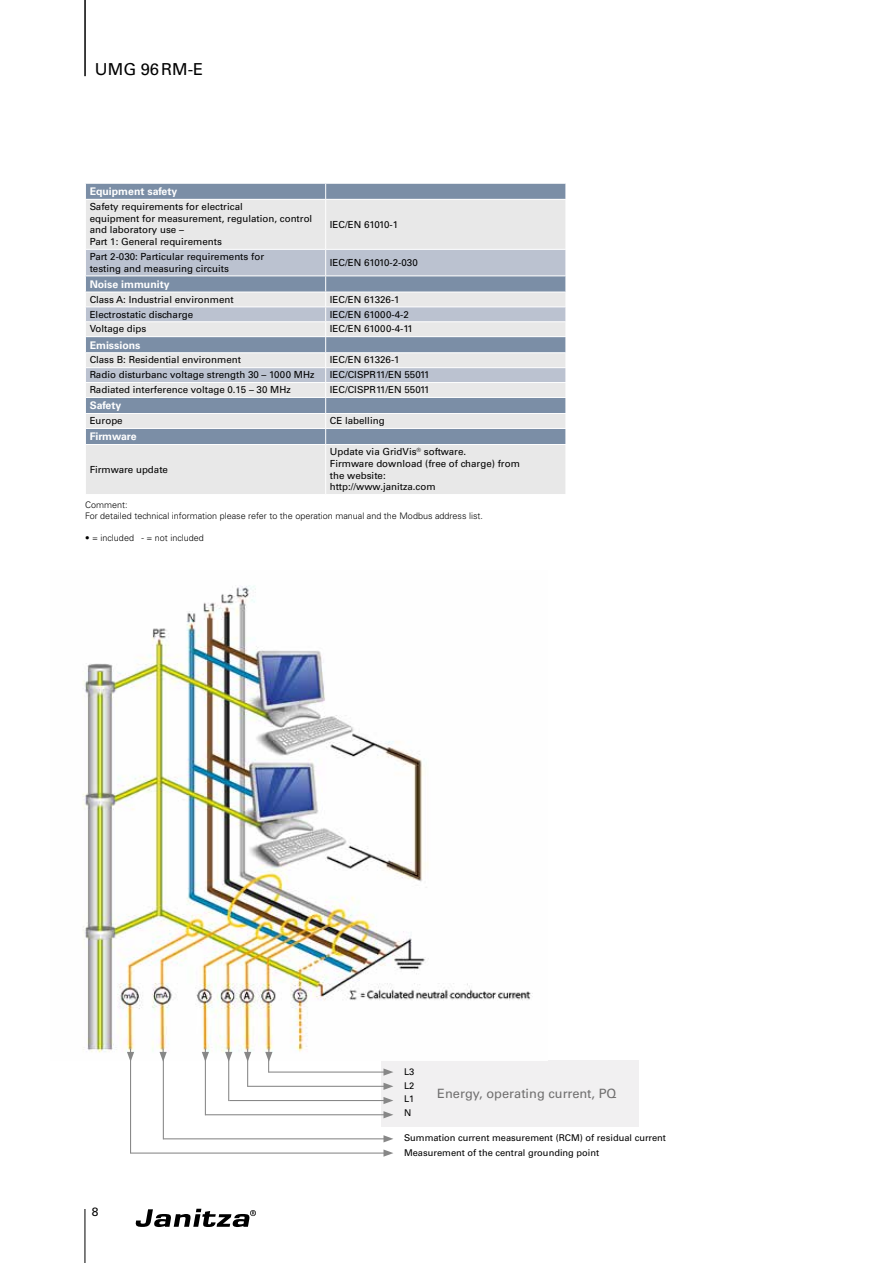
<style>
.page{position:relative;width:893px;height:1263px;background:#fff}
.page>*{position:absolute;margin:0;border:0;box-sizing:border-box;transform-origin:0 0}
.t1{font:16.5px "Univers LT Std";color:#000}
.t2{font:12.9px "Univers LT Std";color:#706f6f}
.t3{font:12px "Univers LT Std";color:#000}
.t4{font:700 10.5px "Univers LT Std";color:#fff}
.t5{font:9.75px/11.7px "Univers LT Std";color:#000}
.t6{font:9.3px/13.6px "Univers LT Std";color:#000}
.t7{font:300 9px/10.8px "Univers LT Std";color:#000}
</style>
<div class="page">
<svg style="left:136px;top:1209px;width:120px;height:18px"></svg>
<hr style="left:85px;top:1209px;width:1px;height:54px;background:#000">
<hr style="left:84px;top:0;width:2px;height:76px;background:#000">
<svg style="left:86px;top:184px;width:480px;height:15px;background:#7c8fa7"></svg>
<svg style="left:86px;top:200px;width:480px;height:294px;background:#d3d6db"></svg>
<svg style="left:86px;top:250px;width:480px;height:132px;background:#bbc3ce"></svg>
<hr style="left:326px;top:249px;width:240px;height:1px;background:#fff">
<hr style="left:85px;top:292px;width:241px;height:1px;background:#fff">
<hr style="left:326px;top:292px;width:240px;height:1px;background:#fff">
<hr style="left:85px;top:336px;width:241px;height:1px;background:#fff">
<hr style="left:326px;top:336px;width:240px;height:1px;background:#fff">
<hr style="left:85px;top:306px;width:241px;height:1px;background:#fff">
<hr style="left:326px;top:306px;width:240px;height:1px;background:#fff">
<hr style="left:85px;top:321px;width:241px;height:1px;background:#fff">
<hr style="left:326px;top:321px;width:240px;height:1px;background:#fff">
<hr style="left:85px;top:413px;width:241px;height:1px;background:#fff">
<hr style="left:326px;top:413px;width:240px;height:1px;background:#fff">
<hr style="left:85px;top:428px;width:241px;height:1px;background:#fff">
<hr style="left:326px;top:428px;width:240px;height:1px;background:#fff">
<hr style="left:85px;top:444px;width:241px;height:1px;background:#fff">
<hr style="left:326px;top:444px;width:240px;height:1px;background:#fff">
<hr style="left:85px;top:249px;width:241px;height:1px;background:#fff">
<hr style="left:85px;top:276px;width:241px;height:1px;background:#fff">
<hr style="left:326px;top:276px;width:240px;height:1px;background:#fff">
<hr style="left:85px;top:367px;width:241px;height:1px;background:#fff">
<hr style="left:326px;top:367px;width:240px;height:1px;background:#fff">
<hr style="left:85px;top:382px;width:241px;height:1px;background:#fff">
<hr style="left:326px;top:382px;width:240px;height:1px;background:#fff">
<hr style="left:85px;top:397px;width:241px;height:1px;background:#fff">
<hr style="left:326px;top:397px;width:240px;height:1px;background:#fff">
<hr style="left:85px;top:352px;width:241px;height:1px;background:#fff">
<hr style="left:326px;top:352px;width:240px;height:1px;background:#fff">
<svg style="left:325px;top:184px;width:1px;height:15px"></svg>
<hr style="left:325px;top:200px;width:1px;height:49px;background:#fff">
<svg style="left:325px;top:250px;width:1px;height:194px"></svg>
<hr style="left:325px;top:445px;width:1px;height:49px;background:#fff">
<div style="left:381px;top:1060px;width:257px;height:67px;background:#f1f0f1"></div>
<img style="left:82px;top:585px;width:451px;height:468px">
<svg style="left:244px;top:1048px;width:7px;height:14px"></svg>
<svg style="left:225px;top:1048px;width:7px;height:14px"></svg>
<svg style="left:202px;top:1048px;width:7px;height:14px"></svg>
<svg style="left:160px;top:1048px;width:7px;height:14px"></svg>
<svg style="left:127px;top:1048px;width:7px;height:14px"></svg>
<hr style="left:269px;top:1071px;width:117px;height:1px;background:#878787">
<svg style="left:383px;top:1068px;width:10px;height:8px"></svg>
<hr style="left:248px;top:1086px;width:138px;height:1px;background:#878787">
<svg style="left:383px;top:1083px;width:10px;height:7px"></svg>
<hr style="left:229px;top:1100px;width:157px;height:1px;background:#878787">
<svg style="left:383px;top:1097px;width:10px;height:7px"></svg>
<hr style="left:205px;top:1114px;width:181px;height:1px;background:#878787">
<svg style="left:383px;top:1111px;width:10px;height:7px"></svg>
<hr style="left:163px;top:1138px;width:223px;height:1px;background:#878787">
<svg style="left:383px;top:1135px;width:10px;height:7px"></svg>
<hr style="left:130px;top:1152px;width:256px;height:1px;background:#878787">
<svg style="left:383px;top:1149px;width:10px;height:8px"></svg>
<hr style="left:130px;top:1056px;width:1px;height:97px;background:#878787">
<hr style="left:163px;top:1056px;width:1px;height:83px;background:#878787">
<hr style="left:205px;top:1056px;width:1px;height:59px;background:#878787">
<hr style="left:228px;top:1056px;width:1px;height:45px;background:#878787">
<hr style="left:247px;top:1056px;width:1px;height:31px;background:#878787">
<svg style="left:265px;top:1048px;width:7px;height:24px"></svg>
<hr style="left:892px;top:625px;width:1px;height:40px;background:#000">
<h1 class="t1" style="left:95px;top:60px;width:110px">UMG 96 RM-E</h1>
<p class="t4" style="left:90px;top:185px;width:89px">Equipment safety</p>
<p class="t5" style="left:90px;top:201px;width:224px">Safety requirements for electrical<br>equipment for measurement, regulation, control and laboratory use –<br>Part 1: General requirements</p>
<p class="t5" style="left:330px;top:218px;width:70px">IEC/EN 61010-1</p>
<p class="t5" style="left:90px;top:251px;width:176px">Part 2-030: Particular requirements for testing and measuring circuits</p>
<p class="t5" style="left:330px;top:257px;width:89px">IEC/EN 61010-2-030</p>
<p class="t4" style="left:90px;top:278px;width:81px">Noise immunity</p>
<p class="t5" style="left:90px;top:293px;width:145px">Class A: Industrial environment</p>
<p class="t5" style="left:330px;top:293px;width:71px">IEC/EN 61326-1</p>
<p class="t5" style="left:90px;top:308px;width:105px">Electrostatic discharge</p>
<p class="t5" style="left:330px;top:308px;width:80px">IEC/EN 61000-4-2</p>
<p class="t5" style="left:90px;top:323px;width:58px">Voltage dips</p>
<p class="t5" style="left:330px;top:323px;width:84px">IEC/EN 61000-4-11</p>
<p class="t4" style="left:90px;top:339px;width:52px">Emissions</p>
<p class="t5" style="left:90px;top:354px;width:153px">Class B: Residential environment</p>
<p class="t5" style="left:330px;top:354px;width:71px">IEC/EN 61326-1</p>
<p class="t5" style="left:90px;top:369px;width:226px">Radio disturbanc voltage strength 30 – 1000 MHz</p>
<p class="t5" style="left:330px;top:369px;width:101px">IEC/CISPR11/EN 55011</p>
<p class="t5" style="left:90px;top:384px;width:203px">Radiated interference voltage 0.15 – 30 MHz</p>
<p class="t5" style="left:330px;top:384px;width:101px">IEC/CISPR11/EN 55011</p>
<p class="t4" style="left:90px;top:399px;width:33px">Safety</p>
<p class="t5" style="left:90px;top:415px;width:35px">Europe</p>
<p class="t5" style="left:330px;top:415px;width:56px">CE labelling</p>
<p class="t4" style="left:90px;top:430px;width:48px">Firmware</p>
<p class="t5" style="left:90px;top:463px;width:80px">Firmware update</p>
<p class="t5" style="left:330px;top:446px;width:191px">Update via GridVis<sup>®</sup> software.<br>Firmware download (free of charge) from the website:<br>http://www.janitza.com</p>
<p class="t7" style="left:85px;top:500px;width:399px">Comment:<br>For detailed technical information please refer to the operation manual and the Modbus address list.</p>
<p class="t7" style="left:85px;top:532px;width:120px">• = included - = not included</p>
<p class="t3" style="left:92px;top:1205px;width:8px">8</p>
<p class="t6" style="left:404px;top:1065px;width:12px">L3<br>L2</p>
<p class="t6" style="left:404px;top:1091px;width:12px;line-height:14.2px">L1<br>N</p>
<p class="t6" style="left:404px;top:1131px;width:263px;line-height:14.4px">Summation current measurement (RCM) of residual current<br>Measurement of the central grounding point</p>
<h2 class="t2" style="left:437px;top:1085px;width:181px">Energy, operating current, PQ</h2>
</div>
